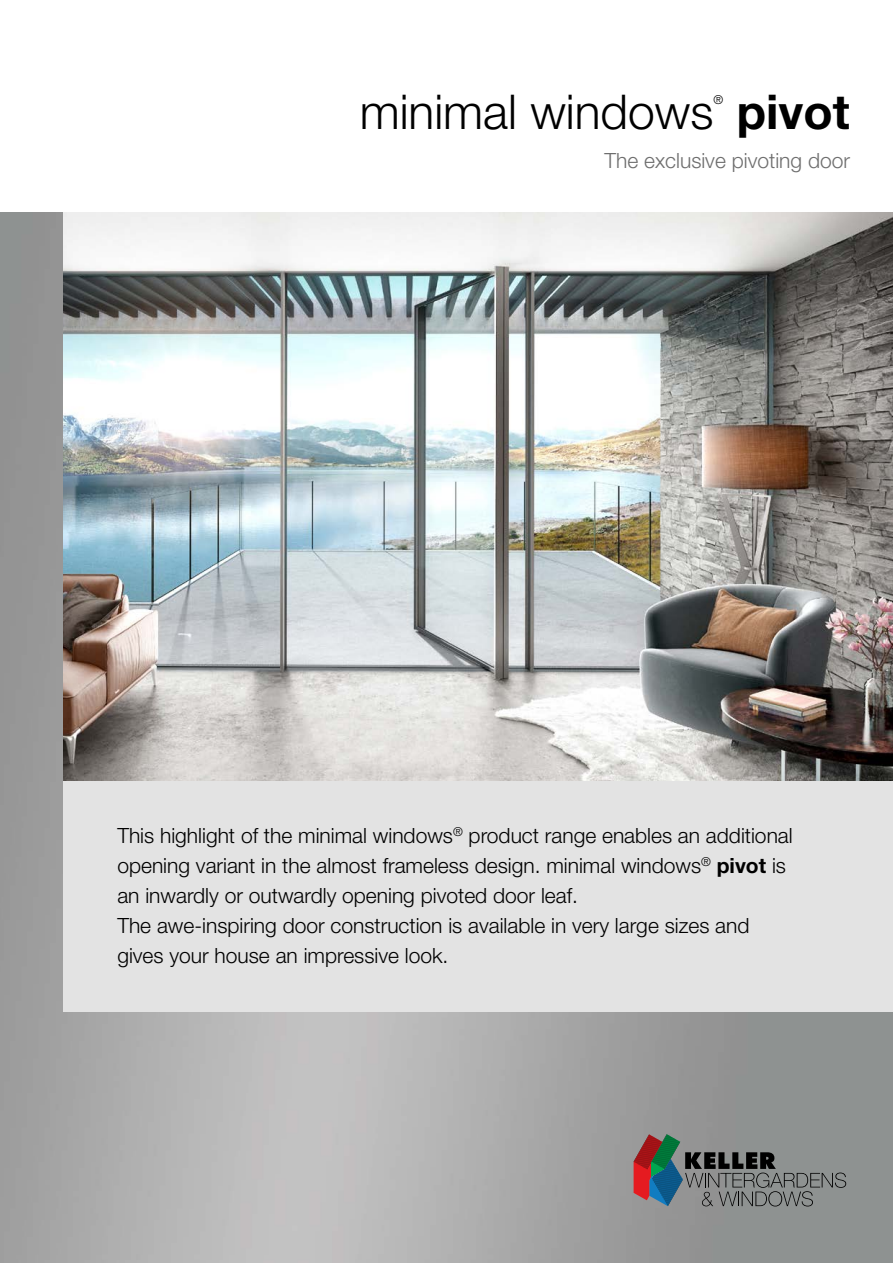
<style>
.page{position:relative;width:893px;height:1263px;background:#fff}
.page>*{position:absolute;margin:0;border:0;box-sizing:border-box;transform-origin:0 0}
.t1{font:300 48px "Helvetica Neue LT Std";color:#000}
.t2{font:700 48px "Helvetica Neue LT Std";color:#000}
.t3{font:300 21px/30px "Helvetica Neue LT Std";color:#000}
.t4{font:300 21px "Helvetica Neue LT Std";color:#6e6e6e}
.t5{font:300 12.3px "Helvetica Neue LT Std";color:#000}
.s1{font-weight:700}
</style>
<div class="page">
<img style="left:0;top:213px;width:893px;height:1050px">
<div style="left:63px;top:780px;width:830px;height:231px;background:#e3e3e3"></div>
<img style="left:63px;top:213px;width:830px;height:567px">
<svg style="left:634px;top:1134px;width:212px;height:72px;background:#757676"></svg>
<h1 class="t1" style="left:360px;top:82px;width:355px">minimal windows</h1>
<p class="t5" style="left:713px;top:92px;width:11px">®</p>
<h1 class="t2" style="left:737px;top:82px;width:114px">pivot</h1>
<p class="t4" style="left:605px;top:147px;width:247px">The exclusive pivoting door</p>
<p class="t3" style="left:117px;top:820px;width:677px">This highlight of the minimal windows<sup>®</sup> product range enables an additional opening variant in the almost frameless design. minimal windows<sup>®</sup> <span class="s1">pivot</span> is an inwardly or outwardly opening pivoted door leaf.<br>The awe-inspiring door construction is available in very large sizes and gives your house an impressive look.</p>
</div>
